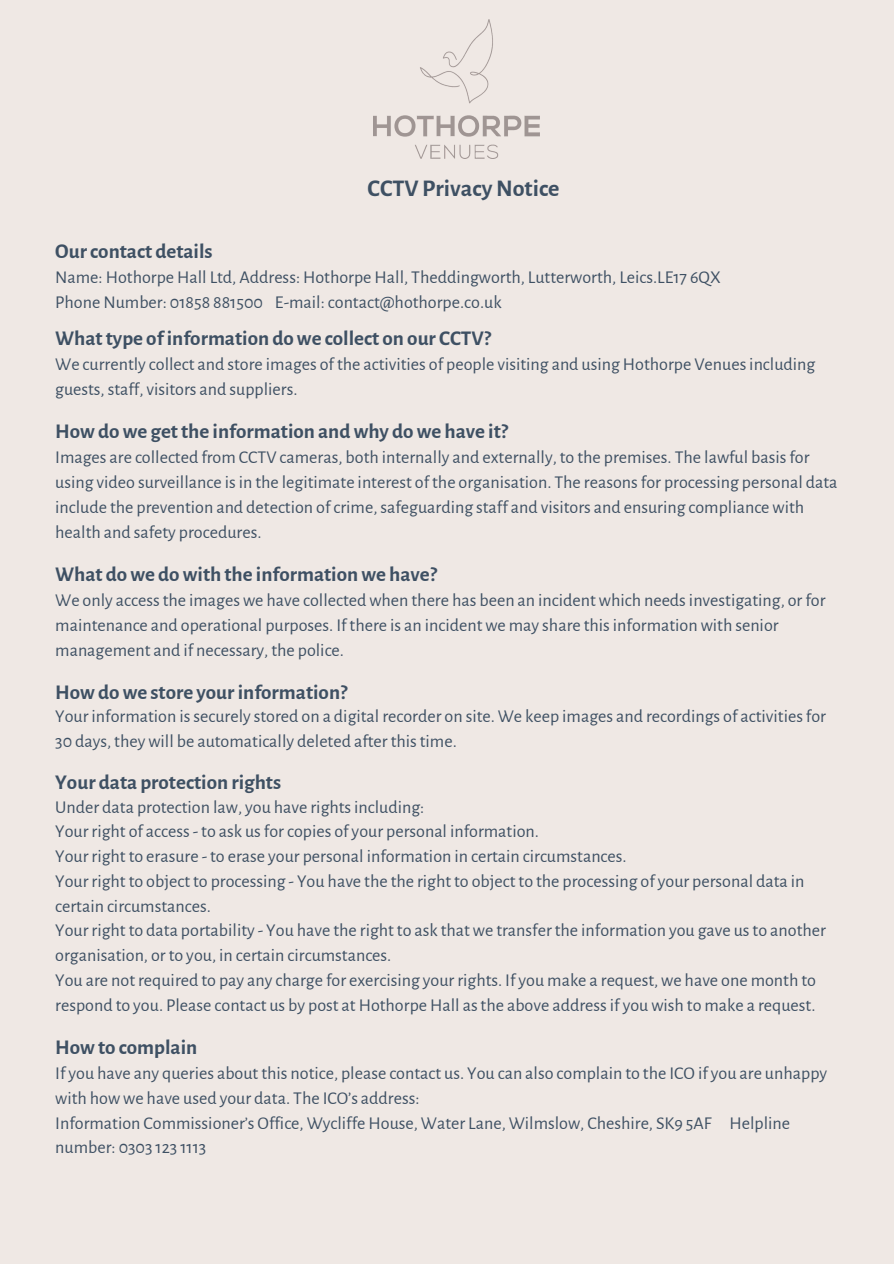
<style>
.page{position:relative;width:894px;height:1264px;background:#fff}
.page>*{position:absolute;margin:0;border:0;box-sizing:border-box;transform-origin:0 0}
.t1{font:700 24px "Alegreya Sans";color:#3e5063}
.t2{font:700 21px "Alegreya Sans";color:#3e5063}
.t3{font:18px/24.8px "Alegreya Sans";color:#3e5063}
</style>
<div class="page">
<div style="left:0;top:0;width:893px;height:1263px;background:#efe8e4"></div>
<img style="left:373px;top:19px;width:166px;height:139px">
<h1 class="t1" style="left:367px;top:174px;width:193px">CCTV PrivacyNotice</h1>
<p class="t2" style="left:55px;top:239px;width:159px">Ourcontact details</p>
<p class="t3" style="left:55px;top:265px;width:667px">Name: Hothorpe Hall Ltd, Address: Hothorpe Hall, Theddingworth, Lutterworth, Leics.LE17 6QX<br>Phone Number: 01858 881500 E-mail: contact@hothorpe.co.uk</p>
<p class="t2" style="left:55px;top:326px;width:437px">Whattype ofinformation dowe collect on our CCTV?</p>
<p class="t3" style="left:55px;top:352px;width:761px">We currently collect and store images of the activities of people visiting and using Hothorpe Venues including guests, staff, visitors and suppliers.</p>
<p class="t2" style="left:55px;top:419px;width:454px">Howdowe getthe information andwhy dowe have it?</p>
<p class="t3" style="left:55px;top:445px;width:783px">Images are collected from CCTV cameras, both internally and externally, to the premises. The lawful basis for using video surveillance is in the legitimate interest of the organisation. The reasons for processing personal data include the prevention and detection of crime, safeguarding staff and visitors and ensuring compliance with health and safety procedures.</p>
<p class="t2" style="left:55px;top:562px;width:383px">What dowe dowith the informationwe have?</p>
<p class="t3" style="left:55px;top:588px;width:771px">We only access the images we have collected when there has been an incident which needs investigating, or for maintenance and operational purposes. If there is an incident we may share this information with senior management and if necessary, the police.</p>
<p class="t2" style="left:55px;top:680px;width:293px">Howdowe store yourinformation?</p>
<p class="t3" style="left:55px;top:704px;width:772px">Your information is securely stored on a digital recorder on site. We keep images and recordings of activities for<br>30 days, they will be automatically deleted after this time.</p>
<p class="t2" style="left:55px;top:770px;width:227px">Your data protection rights</p>
<p class="t3" style="left:55px;top:794px;width:772px">Under data protection law, you have rights including:<br>Your right of access - to ask us for copies of your personal information.<br>Your right to erasure - to erase your personal information in certain circumstances.<br>Your right to object to processing - You have the the right to object to the processing of your personal data in certain circumstances.<br>Your right to data portability - You have the right to ask that we transfer the information you gave us to another organisation, or to you, in certain circumstances.<br>You are not required to pay any charge for exercising your rights. If you make a request, we have one month to respond to you. Please contact us by post at Hothorpe Hall as the above address if you wish to make a request.</p>
<p class="t2" style="left:55px;top:1035px;width:144px">Howto complain</p>
<p class="t3" style="left:55px;top:1061px;width:773px">If you have any queries about this notice, please contact us. You can also complain to the ICO if you are unhappy with how we have used your data. The ICO’s address:<br>Information Commissioner’s Office, Wycliffe House, Water Lane, Wilmslow, Cheshire, SK9 5AF Helpline number: 0303 123 1113</p>
</div>
